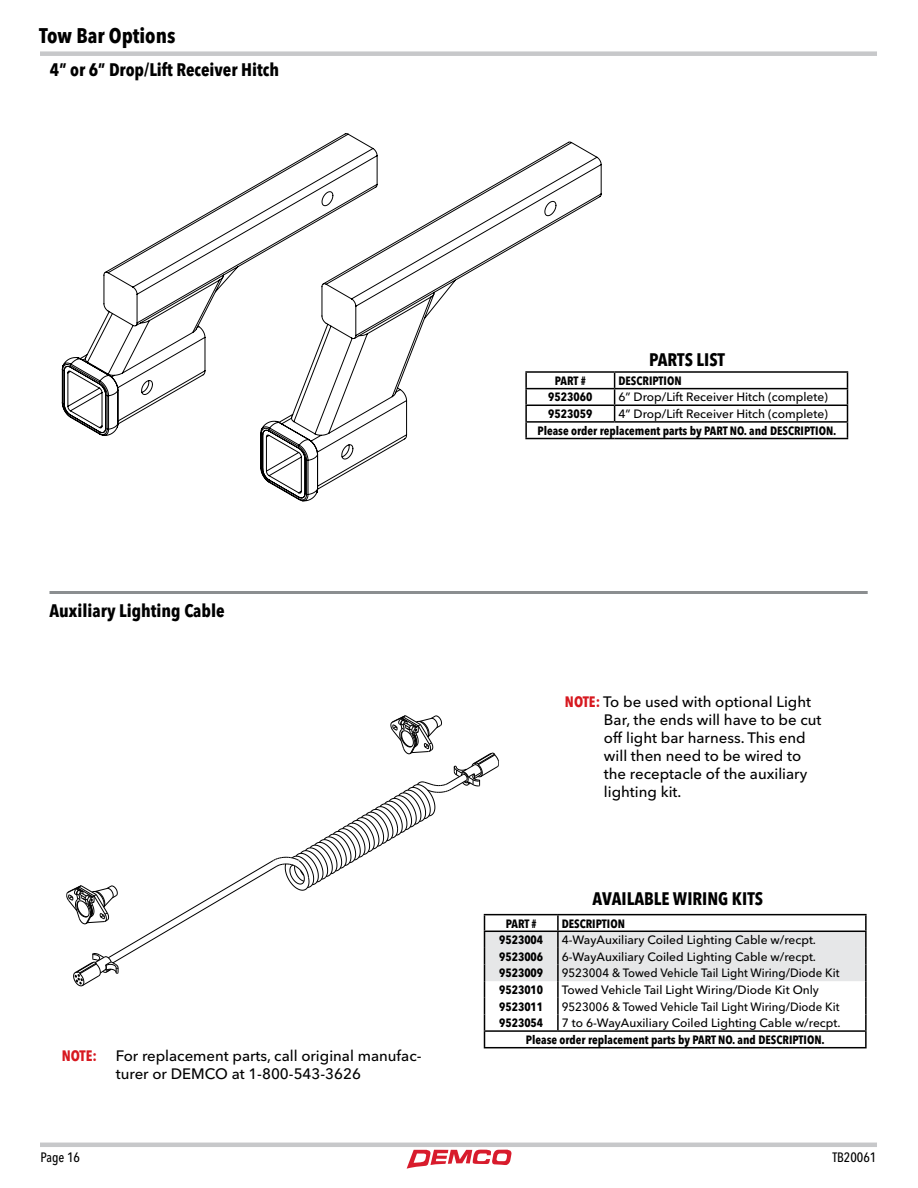
<style>
.page{position:relative;width:918px;height:1188px;background:#fff}
.page>*{position:absolute;margin:0;border:0;box-sizing:border-box;transform-origin:0 0}
.t1{font:700 condensed 21px "Avenir Next LT Pro";color:#000}
.t2{font:700 condensed 18px "Avenir Next LT Pro";color:#000}
.t3{font:500 15px/18px "Avenir Next LT Pro";color:#000}
.t4{font:700 condensed 15px "Avenir Next LT Pro";color:#d71920}
.t5{font:500 condensed 13.5px "Avenir Next LT Pro";color:#000}
.t6{font:500 12px "Avenir Next LT Pro";color:#000}
.t7{font:700 condensed 12px "Avenir Next LT Pro";color:#000}
.t8{font:500 12px "Avenir Next LT Pro";color:#000;scale:.95 1}
.s1{font-weight:700;font-stretch:condensed;color:#d71920}
</style>
<div class="page">
<div style="left:40px;top:51px;width:837px;height:5px;background:#c7c8ca"></div>
<hr style="left:40px;top:1143px;width:837px;height:4px;background:#c7c8ca">
<svg style="left:407px;top:1149px;width:105px;height:20px"></svg>
<hr style="left:525px;top:371px;width:90px;height:2px;background:#000">
<hr style="left:615px;top:371px;width:233px;height:2px;background:#000">
<hr style="left:525px;top:388px;width:90px;height:1px;background:#000">
<hr style="left:615px;top:388px;width:233px;height:1px;background:#000">
<hr style="left:525px;top:405px;width:90px;height:1px;background:#000">
<hr style="left:615px;top:405px;width:233px;height:1px;background:#000">
<svg style="left:614px;top:373px;width:1px;height:48px"></svg>
<hr style="left:525px;top:421px;width:90px;height:2px;background:#000">
<hr style="left:615px;top:421px;width:233px;height:2px;background:#000">
<svg style="left:847px;top:373px;width:1px;height:65px"></svg>
<hr style="left:525px;top:438px;width:90px;height:1px;background:#000">
<hr style="left:615px;top:438px;width:233px;height:1px;background:#000">
<svg style="left:62px;top:133px;width:301px;height:303px"></svg>
<svg style="left:260px;top:142px;width:342px;height:359px"></svg>
<hr style="left:484px;top:1047px;width:74px;height:1px;background:#000">
<hr style="left:558px;top:1047px;width:309px;height:1px;background:#000">
<svg style="left:67px;top:715px;width:800px;height:332px"></svg>
<hr style="left:50px;top:591px;width:818px;height:3px;background:#8b8e90">
<h1 class="t1" style="left:39px;top:23px;width:138px">Tow Bar Options</h1>
<h2 class="t2" style="left:50px;top:59px;width:231px">4” or 6” Drop/Lift Receiver Hitch</h2>
<h2 class="t2" style="left:49px;top:600px;width:177px">Auxiliary Lighting Cable</h2>
<p class="t4" style="left:62px;top:1046px;width:37px">NOTE:</p>
<p class="t3" style="left:116px;top:1046px;width:307px">For replacement parts, call original manufac&shy;turer or DEMCO at 1-800-543-3626</p>
<h2 class="t2" style="left:649px;top:348px;width:77px">PARTS LIST</h2>
<p class="t7" style="left:555px;top:373px;width:32px">PART #</p>
<p class="t7" style="left:618px;top:373px;width:65px">DESCRIPTION</p>
<p class="t7" style="left:548px;top:390px;width:46px">9523060</p>
<p class="t6" style="left:618px;top:390px;width:211px">6” Drop/Lift Receiver Hitch (complete)</p>
<p class="t7" style="left:548px;top:407px;width:46px">9523059</p>
<p class="t6" style="left:618px;top:407px;width:211px">4” Drop/Lift Receiver Hitch (complete)</p>
<p class="t7" style="left:537px;top:423px;width:301px">Please order replacement parts by PART NO. and DESCRIPTION.</p>
<p class="t3" style="left:604px;top:692px;width:219px;text-indent:-39px"><span class="s1">NOTE:</span> To be used with optional Light<br>Bar, the ends will have to be cut off light bar harness. This end will then need to be wired to the receptacle of the auxiliary lighting kit.</p>
<h2 class="t2" style="left:593px;top:887px;width:172px">AVAILABLE WIRING KITS</h2>
<p class="t7" style="left:506px;top:916px;width:32px">PART #</p>
<p class="t7" style="left:562px;top:916px;width:65px">DESCRIPTION</p>
<p class="t7" style="left:499px;top:933px;width:46px">9523004</p>
<p class="t6" style="left:562px;top:933px;width:256px">4-WayAuxiliary Coiled Lighting Cable w/recpt.</p>
<p class="t7" style="left:499px;top:949px;width:46px">9523006</p>
<p class="t6" style="left:562px;top:949px;width:256px">6-WayAuxiliary Coiled Lighting Cable w/recpt.</p>
<p class="t7" style="left:499px;top:966px;width:46px">9523009</p>
<p class="t8" style="left:562px;top:966px;width:294px">9523004 &amp; Towed Vehicle Tail Light Wiring/Diode Kit</p>
<p class="t7" style="left:499px;top:982px;width:46px">9523010</p>
<p class="t6" style="left:562px;top:983px;width:259px">Towed Vehicle Tail Light Wiring/Diode Kit Only</p>
<p class="t7" style="left:499px;top:999px;width:46px">9523011</p>
<p class="t8" style="left:562px;top:999px;width:294px">9523006 &amp; Towed Vehicle Tail Light Wiring/Diode Kit</p>
<p class="t7" style="left:499px;top:1016px;width:46px">9523054</p>
<p class="t6" style="left:562px;top:1016px;width:280px">7 to 6-WayAuxiliary Coiled Lighting Cable w/recpt.</p>
<p class="t7" style="left:526px;top:1032px;width:301px">Please order replacement parts by PART NO. and DESCRIPTION.</p>
<p class="t5" style="left:41px;top:1149px;width:41px">Page 16</p>
<p class="t5" style="left:832px;top:1149px;width:46px">TB20061</p>
</div>
